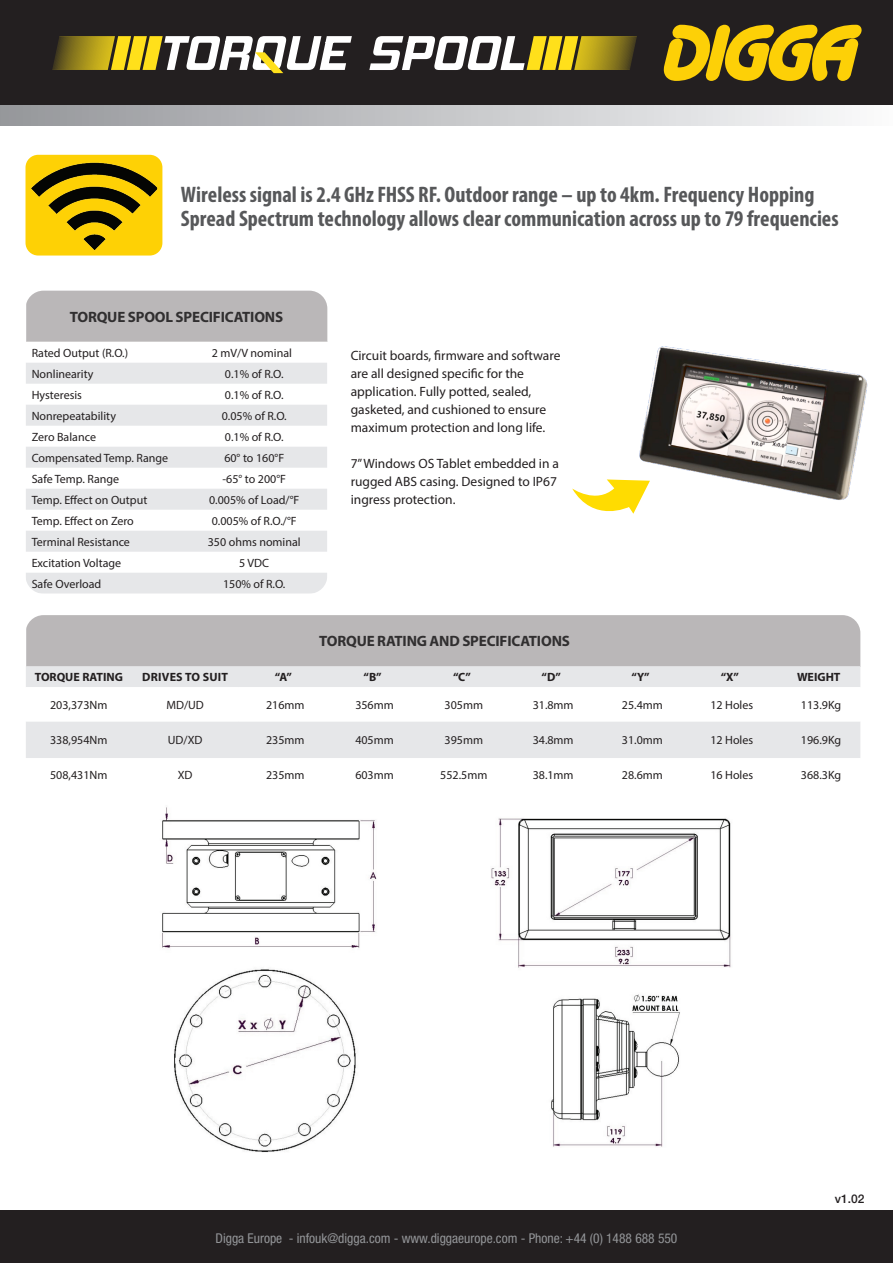
<style>
.page{position:relative;width:893px;height:1263px;background:#fff}
.page>*{position:absolute;margin:0;border:0;box-sizing:border-box;transform-origin:0 0}
.t1{font:700 condensed 22.5px/24px "Myriad Pro";color:#57585a}
.t2{font:700 15px "Myriad Pro";letter-spacing:-.01em;color:#312f30}
.t3{font:13.5px/18px "Myriad Pro";color:#231f20}
.t4{font:condensed 13.5px "Helvetica Neue LT Std";color:#939598}
.t5{font:12px "Myriad Pro";color:#231f20}
.t6{font:700 12px "Myriad Pro";color:#231f20}
.t7{font:700 12px "Myriad Pro";letter-spacing:.02em;color:#231f20}
.t8{font:12px "Helvetica Neue LT 65 Md";color:#231f20}
</style>
<div class="page">
<div style="left:0;top:0;width:893px;height:105px;background:#231f20"></div>
<div style="left:0;top:1210px;width:893px;height:53px;background:#231f20"></div>
<div style="left:0;top:106px;width:893px;height:19px;background:linear-gradient(to right,#95969a,#fafafb)"></div>
<svg style="left:664px;top:25px;width:198px;height:56px"></svg>
<div style="left:26px;top:291px;width:301px;height:51px;background:#bab7b8"></div>
<svg style="left:26px;top:363px;width:301px;height:231px;fill:#e6e7e9"></svg>
<hr style="left:26px;top:291px;width:1px;height:51px;background:#fff">
<div style="left:26px;top:155px;width:136px;height:101px;background:#fed105;border-radius:13px"></div>
<img style="left:31px;top:155px;width:126px;height:101px">
<img style="left:639px;top:346px;width:229px;height:154px">
<svg style="left:572px;top:479px;width:78px;height:35px"></svg>
<img style="left:491px;top:818px;width:240px;height:150px">
<img style="left:551px;top:994px;width:129px;height:153px">
<img style="left:162px;top:807px;width:215px;height:141px">
<img style="left:174px;top:969px;width:183px;height:183px">
<div style="left:26px;top:615px;width:834px;height:51px;background:#bab7b8"></div>
<div style="left:26px;top:666px;width:834px;height:21px;background:#e6e7e9"></div>
<div style="left:26px;top:722px;width:834px;height:36px;background:#e6e7e9"></div>
<hr style="left:26px;top:615px;width:1px;height:51px;background:#fff">
<svg style="left:52px;top:36px;width:300px;height:37px"></svg>
<svg style="left:369px;top:36px;width:268px;height:34px"></svg>
<p class="t1" style="left:181px;top:182px;width:659px">Wireless signal is 2.4 GHz FHSS RF. Outdoor range – up to 4km. Frequency Hopping<br>Spread Spectrum technology allows clear communication across up to 79 frequencies</p>
<p class="t2" style="left:70px;top:307px;width:215px">TORQUE SPOOL SPECIFICATIONS</p>
<p class="t5" style="left:32px;top:345px;width:98px">Rated Output (R.O.)</p>
<p class="t5" style="left:212px;top:345px;width:82px">2 mV/V nominal</p>
<p class="t5" style="left:32px;top:366px;width:63px">Nonlinearity</p>
<p class="t5" style="left:225px;top:366px;width:60px">0.1% of R.O.</p>
<p class="t5" style="left:32px;top:387px;width:52px">Hysteresis</p>
<p class="t5" style="left:225px;top:387px;width:60px">0.1% of R.O.</p>
<p class="t5" style="left:32px;top:408px;width:86px">Nonrepeatability</p>
<p class="t5" style="left:222px;top:408px;width:66px">0.05% of R.O.</p>
<p class="t5" style="left:32px;top:429px;width:66px">Zero Balance</p>
<p class="t5" style="left:225px;top:429px;width:60px">0.1% of R.O.</p>
<p class="t5" style="left:32px;top:450px;width:138px">Compensated Temp. Range</p>
<p class="t5" style="left:224px;top:450px;width:61px">60° to 160°F</p>
<p class="t5" style="left:32px;top:471px;width:89px">Safe Temp. Range</p>
<p class="t5" style="left:222px;top:471px;width:65px">-65° to 200°F</p>
<p class="t5" style="left:32px;top:492px;width:117px">Temp. Effect on Output</p>
<p class="t5" style="left:209px;top:492px;width:92px">0.005% of Load/°F</p>
<p class="t5" style="left:32px;top:513px;width:104px">Temp. Effect on Zero</p>
<p class="t5" style="left:212px;top:513px;width:86px">0.005% of R.O./°F</p>
<p class="t5" style="left:32px;top:534px;width:100px">Terminal Resistance</p>
<p class="t5" style="left:208px;top:534px;width:94px">350 ohms nominal</p>
<p class="t5" style="left:32px;top:555px;width:91px">Excitation Voltage</p>
<p class="t5" style="left:239px;top:555px;width:31px">5 VDC</p>
<p class="t5" style="left:32px;top:576px;width:71px">Safe Overload</p>
<p class="t5" style="left:223px;top:576px;width:64px">150% of R.O.</p>
<p class="t3" style="left:351px;top:346px;width:211px">Circuit boards, firmware and software are all designed specific for the application. Fully potted, sealed, gasketed, and cushioned to ensure maximum protection and long life.</p>
<p class="t3" style="left:351px;top:454px;width:210px">7” Windows OS Tablet embedded in a rugged ABS casing. Designed to IP67 ingress protection.</p>
<p class="t2" style="left:319px;top:631px;width:252px">TORQUE RATING AND SPECIFICATIONS</p>
<p class="t6" style="left:35px;top:669px;width:90px">TORQUE RATING</p>
<p class="t7" style="left:142px;top:669px;width:87px">DRIVES TO SUIT</p>
<p class="t6" style="left:275px;top:669px;width:19px">“A”</p>
<p class="t6" style="left:364px;top:669px;width:20px">“B”</p>
<p class="t6" style="left:453px;top:669px;width:19px">“C”</p>
<p class="t6" style="left:542px;top:669px;width:21px">“D”</p>
<p class="t6" style="left:631px;top:669px;width:20px">“Y”</p>
<p class="t6" style="left:721px;top:669px;width:20px">“X”</p>
<p class="t6" style="left:797px;top:669px;width:45px">WEIGHT</p>
<p class="t5" style="left:50px;top:697px;width:59px">203,373Nm</p>
<p class="t5" style="left:166px;top:697px;width:39px">MD/UD</p>
<p class="t5" style="left:266px;top:697px;width:40px">216mm</p>
<p class="t5" style="left:355px;top:697px;width:40px">356mm</p>
<p class="t5" style="left:445px;top:697px;width:40px">305mm</p>
<p class="t5" style="left:533px;top:697px;width:42px">31.8mm</p>
<p class="t5" style="left:622px;top:697px;width:42px">25.4mm</p>
<p class="t5" style="left:710px;top:697px;width:44px">12 Holes</p>
<p class="t5" style="left:801px;top:697px;width:42px">113.9Kg</p>
<p class="t5" style="left:50px;top:733px;width:59px">338,954Nm</p>
<p class="t5" style="left:168px;top:733px;width:36px">UD/XD</p>
<p class="t5" style="left:266px;top:733px;width:40px">235mm</p>
<p class="t5" style="left:355px;top:733px;width:40px">405mm</p>
<p class="t5" style="left:445px;top:733px;width:40px">395mm</p>
<p class="t5" style="left:533px;top:733px;width:42px">34.8mm</p>
<p class="t5" style="left:622px;top:733px;width:42px">31.0mm</p>
<p class="t5" style="left:710px;top:733px;width:44px">12 Holes</p>
<p class="t5" style="left:801px;top:733px;width:42px">196.9Kg</p>
<p class="t5" style="left:50px;top:767px;width:59px">508,431Nm</p>
<p class="t5" style="left:178px;top:767px;width:16px">XD</p>
<p class="t5" style="left:266px;top:767px;width:40px">235mm</p>
<p class="t5" style="left:355px;top:767px;width:40px">603mm</p>
<p class="t5" style="left:440px;top:767px;width:49px">552.5mm</p>
<p class="t5" style="left:533px;top:767px;width:42px">38.1mm</p>
<p class="t5" style="left:622px;top:767px;width:42px">28.6mm</p>
<p class="t5" style="left:710px;top:767px;width:44px">16 Holes</p>
<p class="t5" style="left:801px;top:767px;width:42px">368.3Kg</p>
<p class="t4" style="left:216px;top:1231px;width:463px">Digga Europe - infouk@digga.com - www.diggaeurope.com - Phone: +44 (0) 1488 688 550</p>
<p class="t8" style="left:835px;top:1192px;width:31px">v1.02</p>
</div>
